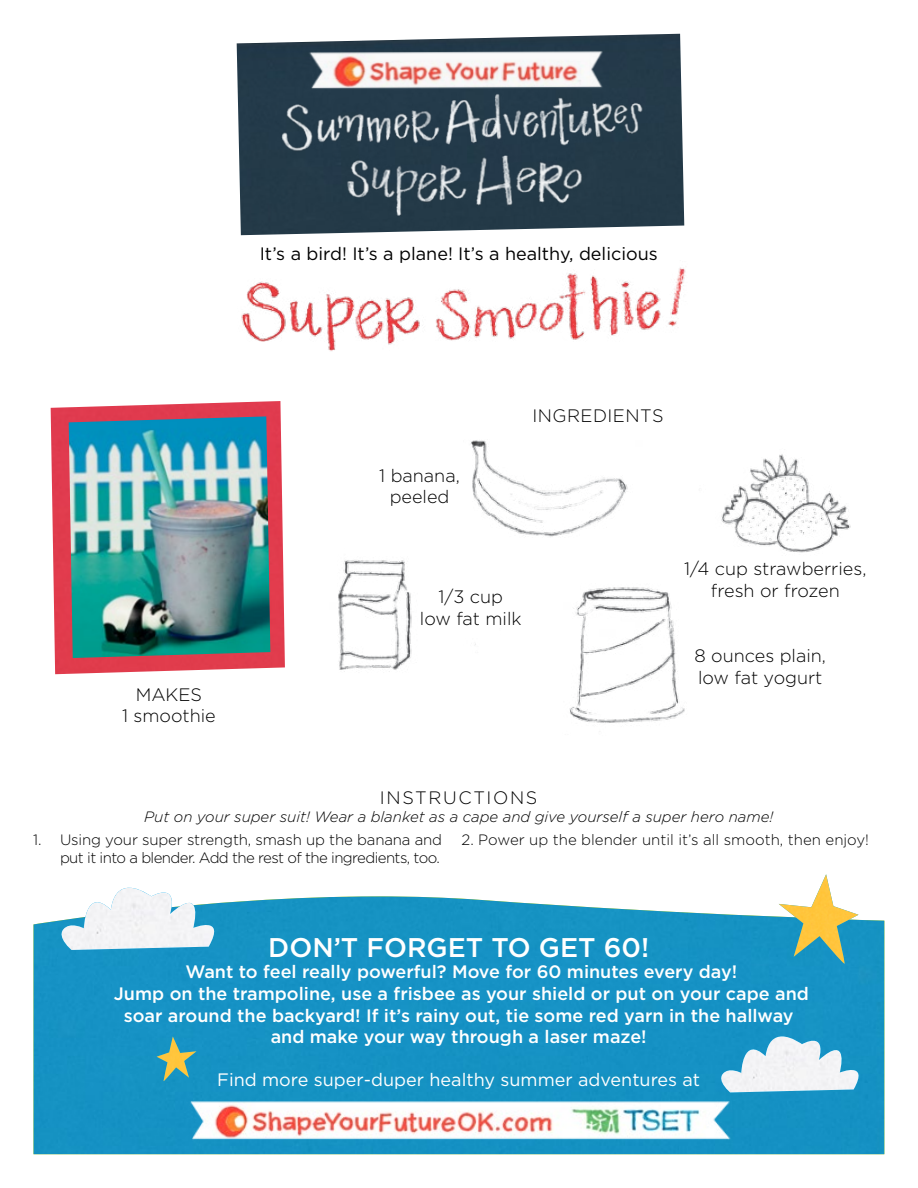
<style>
.page{position:relative;width:918px;height:1188px;background:#fff}
.page>*{position:absolute;margin:0;border:0;box-sizing:border-box;transform-origin:0 0}
.t1{font:500 27px "Gotham";color:#fff}
.t2{font:500 18px/21.6px "Gotham";color:#fff;text-align:center}
.t3{font:300 18px/21.6px "Gotham";color:#000;text-align:center}
.t4{font:18px "Gotham";color:#fff}
.t5{font:18px "Gotham";color:#000}
.t6{font:300 18px "Gotham";letter-spacing:.09em;color:#000}
.t7{font:300 18px "Gotham";letter-spacing:.025em;color:#000}
.t8{font:300 15px/18px "Gotham";letter-spacing:-.04em;color:#000;text-align:right}
.t9{font:italic 300 15px "Gotham";color:#000}
.t10{font:300 15px "Gotham";letter-spacing:-.01em;color:#000}
</style>
<div class="page">
<img style="left:338px;top:440px;width:513px;height:283px">
<div style="left:33px;top:896px;width:851px;height:258px;background:#1692c4"></div>
<img style="left:237px;top:34px;width:447px;height:201px">
<img style="left:303px;top:43px;width:312px;height:47px">
<img style="left:326px;top:154px;width:277px;height:69px">
<img style="left:271px;top:90px;width:379px;height:64px">
<img style="left:185px;top:1093px;width:548px;height:54px">
<img style="left:241px;top:267px;width:445px;height:84px">
<img style="left:51px;top:401px;width:234px;height:273px">
<img style="left:69px;top:416px;width:201px;height:242px">
<img style="left:779px;top:874px;width:80px;height:91px">
<img style="left:157px;top:1036px;width:40px;height:46px">
<div style="left:717px;top:1020px;width:153px;height:72px;background:#1592c4"></div>
<img style="left:720px;top:1035px;width:140px;height:57px">
<svg style="left:57px;top:896px;width:170px;height:54px"></svg>
<img style="left:60px;top:887px;width:156px;height:63px">
<p class="t5" style="left:260px;top:242px;width:400px">It’s a bird! It’s a plane! It’s a healthy, delicious</p>
<p class="t3" style="left:122px;top:683px;width:95px">MAKES<br>1 smoothie</p>
<p class="t3" style="left:379px;top:464px;width:82px">1 banana, peeled</p>
<p class="t7" style="left:532px;top:405px;width:133px">INGREDIENTS</p>
<p class="t3" style="left:420px;top:585px;width:103px">1/3 cup<br>low fat milk</p>
<p class="t3" style="left:684px;top:558px;width:184px">1/4 cup strawberries, fresh or frozen</p>
<p class="t3" style="left:695px;top:645px;width:133px;text-align:left">8 ounces plain, low fat yogurt</p>
<p class="t6" style="left:380px;top:786px;width:159px">INSTRUCTIONS</p>
<p class="t9" style="left:144px;top:807px;width:630px">Put on your super suit! Wear a blanket as a cape and give yourself a super hero name!</p>
<p class="t8" style="left:33px;top:830px;width:411px">1. Using your super strength, smash up the banana and put it into a blender. Add the rest of the ingredients, too.</p>
<p class="t10" style="left:462px;top:830px;width:409px">2. Power up the blender until it’s all smooth, then enjoy!</p>
<h1 class="t1" style="left:268px;top:930px;width:382px">DON’T FORGET TO GET 60!</h1>
<p class="t2" style="left:114px;top:961px;width:697px">Want to feel really powerful? Move for 60 minutes every day!<br>Jump on the trampoline, use a frisbee as your shield or put on your cape and soar around the backyard! If it’s rainy out, tie some red yarn in the hallway and make your way through a laser maze!</p>
<p class="t4" style="left:217px;top:1069px;width:484px">Find more super-duper healthy summer adventures at</p>
</div>
